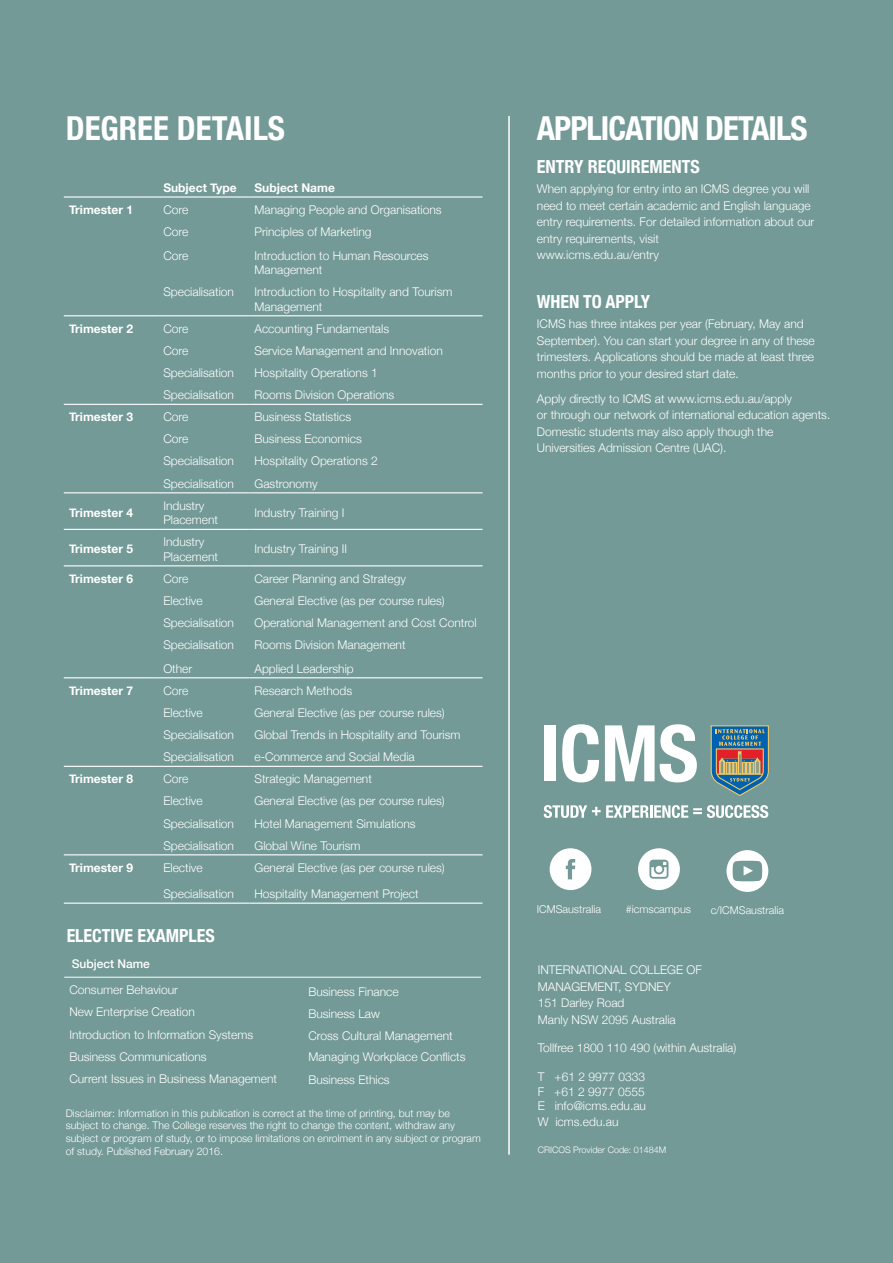
<style>
.page{position:relative;width:893px;height:1263px;background:#739a97}
.page>*{position:absolute;margin:0;border:0;box-sizing:border-box;transform-origin:0 0}
.t1{font:700 condensed 33px "Helvetica Neue";letter-spacing:-.03em;color:#fff}
.t2{font:700 condensed 33px "Helvetica Neue";color:#fff}
.t3{font:700 condensed 18px "Helvetica Neue";color:#fff}
.t4{font:300 12px/16.5px "Helvetica Neue";color:#fff}
.t5{font:700 12px "Helvetica Neue";color:#fff}
.t6{font:500 12px "Helvetica Neue";color:#fff}
.t7{font:300 10.8px "Helvetica Neue";color:#fff}
.t8{font:300 10.5px/12.6px "Helvetica Neue";color:#fff}
.t9{font:300 9px "Helvetica Neue";color:#fff}
</style>
<div class="page">
<hr style="left:508px;top:116px;width:2px;height:1039px;background:#fff">
<hr style="left:64px;top:977px;width:417px;height:1px;background:#fff">
<svg style="left:544px;top:805px;width:224px;height:13px"></svg>
<div style="left:545px;top:725px;width:11px;height:56px;background:#fff"></div>
<svg style="left:562px;top:724px;width:37px;height:58px"></svg>
<svg style="left:605px;top:724px;width:92px;height:58px"></svg>
<svg style="left:710px;top:725px;width:59px;height:71px"></svg>
<svg style="left:550px;top:848px;width:41px;height:42px"></svg>
<svg style="left:638px;top:848px;width:42px;height:42px"></svg>
<svg style="left:726px;top:850px;width:42px;height:42px"></svg>
<hr style="left:64px;top:196px;width:94px;height:2px;background:#fff">
<hr style="left:158px;top:196px;width:91px;height:2px;background:#fff">
<hr style="left:249px;top:196px;width:234px;height:2px;background:#fff">
<hr style="left:64px;top:315px;width:94px;height:1px;background:#fff">
<hr style="left:158px;top:315px;width:91px;height:1px;background:#fff">
<hr style="left:249px;top:315px;width:234px;height:1px;background:#fff">
<hr style="left:64px;top:404px;width:94px;height:1px;background:#fff">
<hr style="left:158px;top:404px;width:91px;height:1px;background:#fff">
<hr style="left:249px;top:404px;width:234px;height:1px;background:#fff">
<hr style="left:64px;top:492px;width:94px;height:1px;background:#fff">
<hr style="left:158px;top:492px;width:91px;height:1px;background:#fff">
<hr style="left:249px;top:492px;width:234px;height:1px;background:#fff">
<hr style="left:64px;top:529px;width:94px;height:1px;background:#fff">
<hr style="left:158px;top:529px;width:91px;height:1px;background:#fff">
<hr style="left:249px;top:529px;width:234px;height:1px;background:#fff">
<hr style="left:64px;top:565px;width:94px;height:1px;background:#fff">
<hr style="left:158px;top:565px;width:91px;height:1px;background:#fff">
<hr style="left:249px;top:565px;width:234px;height:1px;background:#fff">
<hr style="left:64px;top:677px;width:94px;height:1px;background:#fff">
<hr style="left:158px;top:677px;width:91px;height:1px;background:#fff">
<hr style="left:249px;top:677px;width:234px;height:1px;background:#fff">
<hr style="left:64px;top:766px;width:94px;height:1px;background:#fff">
<hr style="left:158px;top:766px;width:91px;height:1px;background:#fff">
<hr style="left:249px;top:766px;width:234px;height:1px;background:#fff">
<hr style="left:64px;top:854px;width:94px;height:1px;background:#fff">
<hr style="left:158px;top:854px;width:91px;height:1px;background:#fff">
<hr style="left:249px;top:854px;width:234px;height:1px;background:#fff">
<hr style="left:64px;top:902px;width:94px;height:2px;background:#fff">
<hr style="left:158px;top:902px;width:91px;height:2px;background:#fff">
<hr style="left:249px;top:902px;width:234px;height:2px;background:#fff">
<h1 class="t2" style="left:66px;top:101px;width:221px">DEGREE DETAILS</h1>
<p class="t5" style="left:163px;top:178px;width:75px">Subject Type</p>
<p class="t5" style="left:254px;top:178px;width:82px">Subject Name</p>
<p class="t5" style="left:69px;top:200px;width:65px">Trimester 1</p>
<p class="t4" style="left:163px;top:201px;width:26px">Core</p>
<p class="t4" style="left:254px;top:201px;width:189px">Managing People and Organisations</p>
<p class="t4" style="left:163px;top:223px;width:26px">Core</p>
<p class="t4" style="left:254px;top:223px;width:119px">Principles of Marketing</p>
<p class="t4" style="left:163px;top:246px;width:26px">Core</p>
<p class="t4" style="left:254px;top:247px;width:176px;line-height:14.4px">Introduction to Human Resources<br>Management</p>
<p class="t4" style="left:163px;top:283px;width:72px">Specialisation</p>
<p class="t4" style="left:254px;top:284px;width:200px;line-height:14.4px">Introduction to Hospitality and Tourism<br>Management</p>
<p class="t5" style="left:69px;top:319px;width:65px">Trimester 2</p>
<p class="t4" style="left:163px;top:319px;width:26px">Core</p>
<p class="t4" style="left:254px;top:319px;width:136px">Accounting Fundamentals</p>
<p class="t4" style="left:163px;top:342px;width:26px">Core</p>
<p class="t4" style="left:254px;top:342px;width:190px">Service Management and Innovation</p>
<p class="t4" style="left:163px;top:364px;width:72px">Specialisation</p>
<p class="t4" style="left:254px;top:364px;width:125px">Hospitality Operations 1</p>
<p class="t4" style="left:163px;top:386px;width:72px">Specialisation</p>
<p class="t4" style="left:254px;top:386px;width:141px">Rooms Division Operations</p>
<p class="t5" style="left:69px;top:408px;width:65px">Trimester 3</p>
<p class="t4" style="left:163px;top:408px;width:26px">Core</p>
<p class="t4" style="left:254px;top:408px;width:98px">Business Statistics</p>
<p class="t4" style="left:163px;top:430px;width:26px">Core</p>
<p class="t4" style="left:254px;top:430px;width:109px">Business Economics</p>
<p class="t4" style="left:163px;top:452px;width:72px">Specialisation</p>
<p class="t4" style="left:254px;top:452px;width:125px">Hospitality Operations 2</p>
<p class="t4" style="left:163px;top:474px;width:72px">Specialisation</p>
<p class="t4" style="left:254px;top:474px;width:65px">Gastronomy</p>
<p class="t5" style="left:69px;top:503px;width:65px">Trimester 4</p>
<p class="t4" style="left:163px;top:497px;width:56px;line-height:14.4px">Industry<br>Placement</p>
<p class="t4" style="left:254px;top:504px;width:92px">Industry Training I</p>
<p class="t5" style="left:69px;top:540px;width:65px">Trimester 5</p>
<p class="t4" style="left:163px;top:534px;width:56px;line-height:14.4px">Industry<br>Placement</p>
<p class="t4" style="left:254px;top:540px;width:94px">Industry Training II</p>
<p class="t5" style="left:69px;top:569px;width:65px">Trimester 6</p>
<p class="t4" style="left:163px;top:569px;width:26px">Core</p>
<p class="t4" style="left:254px;top:569px;width:153px">Career Planning and Strategy</p>
<p class="t4" style="left:163px;top:592px;width:41px">Elective</p>
<p class="t4" style="left:254px;top:592px;width:192px">General Elective (as per course rules)</p>
<p class="t4" style="left:163px;top:614px;width:72px">Specialisation</p>
<p class="t4" style="left:254px;top:614px;width:224px">Operational Management and Cost Control</p>
<p class="t4" style="left:163px;top:636px;width:72px">Specialisation</p>
<p class="t4" style="left:254px;top:636px;width:153px">Rooms Division Management</p>
<p class="t4" style="left:163px;top:659px;width:30px">Other</p>
<p class="t4" style="left:254px;top:659px;width:101px">Applied Leadership</p>
<p class="t5" style="left:69px;top:681px;width:65px">Trimester 7</p>
<p class="t4" style="left:163px;top:681px;width:26px">Core</p>
<p class="t4" style="left:254px;top:681px;width:99px">Research Methods</p>
<p class="t4" style="left:163px;top:704px;width:41px">Elective</p>
<p class="t4" style="left:254px;top:704px;width:192px">General Elective (as per course rules)</p>
<p class="t4" style="left:163px;top:726px;width:72px">Specialisation</p>
<p class="t4" style="left:254px;top:726px;width:208px">Global Trends in Hospitality and Tourism</p>
<p class="t4" style="left:163px;top:748px;width:72px">Specialisation</p>
<p class="t4" style="left:254px;top:748px;width:162px">e-Commerce and Social Media</p>
<p class="t5" style="left:69px;top:770px;width:65px">Trimester 8</p>
<p class="t4" style="left:163px;top:770px;width:26px">Core</p>
<p class="t4" style="left:254px;top:770px;width:119px">Strategic Management</p>
<p class="t4" style="left:163px;top:792px;width:41px">Elective</p>
<p class="t4" style="left:254px;top:792px;width:192px">General Elective (as per course rules)</p>
<p class="t4" style="left:163px;top:814px;width:72px">Specialisation</p>
<p class="t4" style="left:254px;top:814px;width:163px">Hotel Management Simulations</p>
<p class="t4" style="left:163px;top:836px;width:72px">Specialisation</p>
<p class="t4" style="left:254px;top:836px;width:108px">Global Wine Tourism</p>
<p class="t5" style="left:69px;top:858px;width:65px">Trimester 9</p>
<p class="t4" style="left:163px;top:858px;width:41px">Elective</p>
<p class="t4" style="left:254px;top:858px;width:192px">General Elective (as per course rules)</p>
<p class="t4" style="left:163px;top:885px;width:72px">Specialisation</p>
<p class="t4" style="left:254px;top:885px;width:166px">Hospitality Management Project</p>
<h2 class="t3" style="left:67px;top:921px;width:150px">ELECTIVE EXAMPLES</h2>
<p class="t6" style="left:72px;top:954px;width:80px">Subject Name</p>
<p class="t4" style="left:69px;top:978px;width:127px;line-height:21.8px">Consumer Behaviour<br>New Enterprise Creation</p>
<p class="t4" style="left:69px;top:1023px;width:209px;line-height:21.8px">Introduction to Information Systems<br>Business Communications<br>Current Issues in Business Management</p>
<p class="t4" style="left:308px;top:980px;width:159px;line-height:21.9px">Business Finance<br>Business Law<br>Cross Cultural Management<br>Managing Workplace Conflicts<br>Business Ethics</p>
<p class="t8" style="left:66px;top:1106px;width:417px">Disclaimer: Information in this publication is correct at the time of printing, but may be subject to change. The College reserves the right to change the content, withdraw any subject or program of study, or to impose limitations on enrolment in any subject or program of study. Published February 2016.</p>
<h1 class="t1" style="left:537px;top:101px;width:272px">APPLICATION DETAILS</h1>
<h2 class="t3" style="left:537px;top:151px;width:164px">ENTRY REQUIREMENTS</h2>
<p class="t4" style="left:537px;top:180px;width:279px">When applying for entry into an ICMS degree you will need to meet certain academic and English language entry requirements. For detailed information about our entry requirements, visit<br>www.icms.edu.au/entry</p>
<h2 class="t3" style="left:537px;top:286px;width:115px">WHEN TO APPLY</h2>
<p class="t4" style="left:537px;top:315px;width:279px">ICMS has three intakes per year (February, May and September). You can start your degree in any of these trimesters. Applications should be made at least three months prior to your desired start date.</p>
<p class="t4" style="left:537px;top:390px;width:295px">Apply directly to ICMS at www.icms.edu.au/apply<br>or through our network of international education agents.<br>Domestic students may also apply though the Universities Admission Centre (UAC).</p>
<p class="t7" style="left:537px;top:900px;width:66px">ICMSaustralia</p>
<p class="t7" style="left:626px;top:900px;width:67px">#icmscampus</p>
<p class="t7" style="left:711px;top:901px;width:75px">c/ICMSaustralia</p>
<p class="t4" style="left:538px;top:961px;width:166px">INTERNATIONAL COLLEGE OF<br>MANAGEMENT, SYDNEY<br>151 Darley Road<br>Manly NSW 2095 Australia</p>
<p class="t4" style="left:538px;top:1039px;width:200px">Tollfree 1800 110 490 (within Australia)</p>
<p class="t4" style="left:538px;top:1069px;width:110px;line-height:14.4px;text-align:justify">T +61 2 9977 0333<br>F +61 2 9977 0555<br>E info@icms.edu.au</p>
<p class="t4" style="left:538px;top:1113px;width:82px">W icms.edu.au</p>
<p class="t9" style="left:538px;top:1143px;width:130px">CRICOS Provider Code: 01484M</p>
</div>
